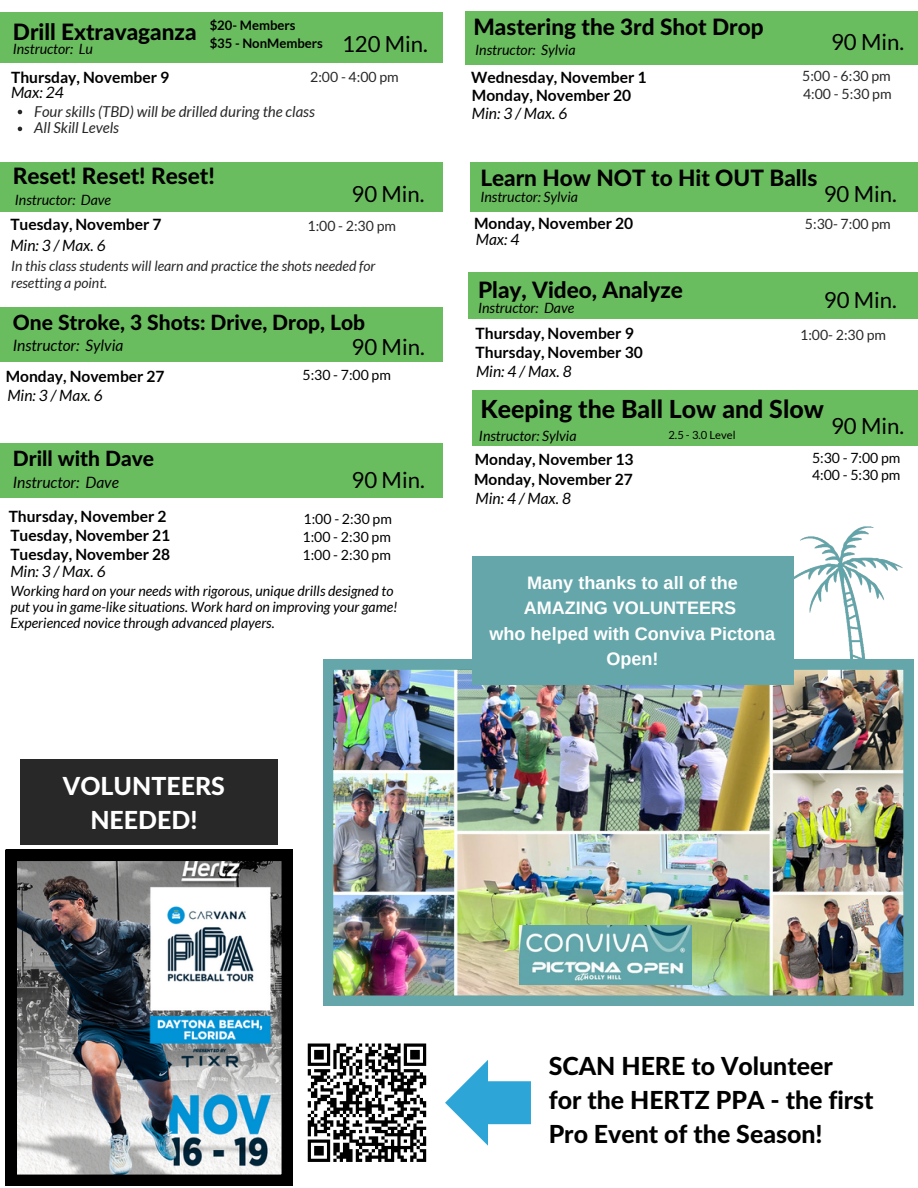
<style>
.page{position:relative;width:918px;height:1188px;background:#fff}
.page>*{position:absolute;margin:0;border:0;box-sizing:border-box;transform-origin:0 0}
.t1{font:800 24.9px "Lato Latin";color:#000}
.t2{font:800 24.9px "Lato Latin";color:#fff}
.t3{font:800 22.5px "Lato Latin";color:#000}
.t4{font:22.2px "Lato";color:#000}
.t5{font:800 21px "Lato Latin";color:#000}
.t6{font:700 18px/25.3px "Arimo";color:#fff}
.t7{font:700 15.6px "Lato";color:#000}
.t8{font:italic 15.6px "Lato";color:#000}
.t9{font:italic 15px "Lato";color:#282828}
.t10{font:italic 14.25px "Lato";color:#000}
.t11{font:italic 14.1px/16.4px "Lato";color:#000}
.t12{font:italic 14.1px/16.4px "Lato";color:#282828}
.t13{font:14.1px "Lato";color:#282828}
.t14{font:14.1px "Lato";color:#000}
.t15{font:700 13.2px "Lato";color:#000}
.t16{font:11.25px "Lato";color:#000}
</style>
<div class="page">
<div style="left:0;top:12px;width:442px;height:50px;background:#6abd5e"></div>
<div style="left:0;top:162px;width:442px;height:49px;background:#6abd5e"></div>
<div style="left:465px;top:11px;width:453px;height:54px;background:#6abd5e"></div>
<div style="left:471px;top:162px;width:447px;height:49px;background:#6abd5e"></div>
<div style="left:0;top:307px;width:442px;height:54px;background:#6abd5e"></div>
<div style="left:468px;top:272px;width:450px;height:47px;background:#6abd5e"></div>
<div style="left:472px;top:391px;width:446px;height:55px;background:#6abd5e"></div>
<div style="left:0;top:444px;width:442px;height:54px;background:#6abd5e"></div>
<img style="left:323px;top:660px;width:590px;height:345px">
<img style="left:793px;top:526px;width:110px;height:133px">
<img style="left:519px;top:926px;width:172px;height:58px">
<div style="left:472px;top:556px;width:321px;height:129px;background:#64a6aa"></div>
<svg style="left:6px;top:850px;width:287px;height:336px"></svg>
<svg style="left:307px;top:1043px;width:120px;height:119px"></svg>
<div style="left:21px;top:760px;width:257px;height:85px;background:#282828"></div>
<svg style="left:445px;top:1060px;width:86px;height:86px"></svg>
<svg style="left:18px;top:110px;width:4px;height:4px"></svg>
<svg style="left:18px;top:127px;width:4px;height:4px"></svg>
<p class="t3" style="left:13px;top:22px;width:185px">Drill Extravaganza</p>
<p class="t7" style="left:11px;top:68px;width:160px">Thursday, November 9</p>
<p class="t10" style="left:13px;top:40px;width:82px">Instructor: Lu</p>
<p class="t8" style="left:11px;top:83px;width:54px">Max: 24</p>
<p class="t15" style="left:210px;top:17px;width:87px">$20- Members</p>
<p class="t15" style="left:210px;top:35px;width:115px">$35 - NonMembers</p>
<p class="t4" style="left:342px;top:30px;width:87px">120 Min.</p>
<p class="t13" style="left:310px;top:68px;width:90px">2:00 - 4:00 pm</p>
<p class="t9" style="left:34px;top:102px;width:282px">Four skills (TBD) will be drilled during the class</p>
<p class="t9" style="left:34px;top:119px;width:86px">All Skill Levels</p>
<p class="t3" style="left:13px;top:166px;width:204px">Reset! Reset! Reset!</p>
<p class="t7" style="left:10px;top:215px;width:153px">Tuesday, November 7</p>
<p class="t10" style="left:15px;top:191px;width:98px">Instructor: Dave</p>
<p class="t4" style="left:352px;top:180px;width:74px">90 Min.</p>
<p class="t13" style="left:307px;top:217px;width:90px">1:00 - 2:30 pm</p>
<p class="t8" style="left:10px;top:236px;width:97px">Min: 3 / Max. 6</p>
<p class="t12" style="left:11px;top:258px;width:366px">In this class students will learn and practice the shots needed for resetting a point.</p>
<p class="t5" style="left:13px;top:313px;width:354px">One Stroke, 3 Shots: Drive, Drop, Lob</p>
<p class="t4" style="left:352px;top:333px;width:75px">90 Min.</p>
<p class="t8" style="left:7px;top:386px;width:97px">Min: 3 / Max. 6</p>
<p class="t8" style="left:13px;top:336px;width:112px">Instructor: Sylvia</p>
<p class="t7" style="left:6px;top:367px;width:160px">Monday, November 27</p>
<p class="t14" style="left:303px;top:366px;width:90px">5:30 - 7:00 pm</p>
<p class="t5" style="left:13px;top:450px;width:143px">Drill with Dave</p>
<p class="t8" style="left:13px;top:473px;width:108px">Instructor: Dave</p>
<p class="t7" style="left:9px;top:507px;width:159px">Thursday, November 2</p>
<p class="t4" style="left:352px;top:466px;width:75px">90 Min.</p>
<p class="t14" style="left:304px;top:510px;width:90px">1:00 - 2:30 pm</p>
<p class="t7" style="left:10px;top:525px;width:161px">Tuesday, November 21</p>
<p class="t14" style="left:303px;top:528px;width:90px">1:00 - 2:30 pm</p>
<p class="t7" style="left:10px;top:544px;width:161px">Tuesday, November 28</p>
<p class="t14" style="left:303px;top:546px;width:90px">1:00 - 2:30 pm</p>
<p class="t11" style="left:10px;top:582px;width:389px">Working hard on your needs with rigorous, unique drills designed to put you in game-like situations. Work hard on improving your game!<br>Experienced novice through advanced players.</p>
<p class="t8" style="left:10px;top:561px;width:97px">Min: 3 / Max. 6</p>
<p class="t2" style="left:63px;top:775px;width:163px">VOLUNTEERS</p>
<p class="t2" style="left:90px;top:808px;width:109px">NEEDED!</p>
<p class="t3" style="left:473px;top:16px;width:292px">Mastering the 3rd Shot Drop</p>
<p class="t7" style="left:471px;top:67px;width:177px">Wednesday, November 1</p>
<p class="t10" style="left:475px;top:40px;width:102px">Instructor: Sylvia</p>
<p class="t4" style="left:831px;top:28px;width:75px">90 Min.</p>
<p class="t13" style="left:802px;top:67px;width:90px">5:00 - 6:30 pm</p>
<p class="t7" style="left:472px;top:85px;width:161px">Monday, November 20</p>
<p class="t13" style="left:803px;top:85px;width:90px">4:00 - 5:30 pm</p>
<p class="t8" style="left:472px;top:104px;width:97px">Min: 3 / Max. 6</p>
<p class="t3" style="left:480px;top:168px;width:338px">Learn How NOT to Hit OUT Balls</p>
<p class="t7" style="left:474px;top:213px;width:161px">Monday, November 20</p>
<p class="t10" style="left:480px;top:188px;width:99px">Instructor: Sylvia</p>
<p class="t4" style="left:824px;top:180px;width:74px">90 Min.</p>
<p class="t13" style="left:805px;top:216px;width:87px">5:30- 7:00 pm</p>
<p class="t8" style="left:476px;top:230px;width:45px">Max: 4</p>
<p class="t3" style="left:478px;top:280px;width:206px">Play, Video, Analyze</p>
<p class="t10" style="left:478px;top:299px;width:98px">Instructor: Dave</p>
<p class="t4" style="left:824px;top:286px;width:74px">90 Min.</p>
<p class="t7" style="left:476px;top:324px;width:160px">Thursday, November 9</p>
<p class="t7" style="left:476px;top:343px;width:169px">Thursday, November 30</p>
<p class="t8" style="left:476px;top:362px;width:97px">Min: 4 / Max. 8</p>
<p class="t13" style="left:800px;top:326px;width:87px">1:00- 2:30 pm</p>
<p class="t1" style="left:480px;top:398px;width:345px">Keeping the Ball Low and Slow</p>
<p class="t10" style="left:479px;top:427px;width:99px">Instructor: Sylvia</p>
<p class="t16" style="left:668px;top:428px;width:69px">2.5 - 3.0 Level</p>
<p class="t4" style="left:831px;top:413px;width:75px">90 Min.</p>
<p class="t7" style="left:475px;top:450px;width:160px">Monday, November 13</p>
<p class="t7" style="left:474px;top:469px;width:160px">Monday, November 27</p>
<p class="t8" style="left:476px;top:488px;width:97px">Min: 4 / Max. 8</p>
<p class="t6" style="left:524px;top:570px;width:216px">Many thanks to all of the<br>AMAZING VOLUNTEERS</p>
<p class="t6" style="left:490px;top:621px;width:287px;text-align:center">who helped with Conviva Pictona<br>Open!</p>
<p class="t14" style="left:812px;top:449px;width:90px">5:30 - 7:00 pm</p>
<p class="t14" style="left:812px;top:466px;width:90px">4:00 - 5:30 pm</p>
<p class="t1" style="left:549px;top:1055px;width:286px">SCAN HERE to Volunteer</p>
<p class="t1" style="left:549px;top:1089px;width:327px">for the HERTZ PPA - the first</p>
<p class="t1" style="left:549px;top:1123px;width:276px">Pro Event of the Season!</p>
</div>
